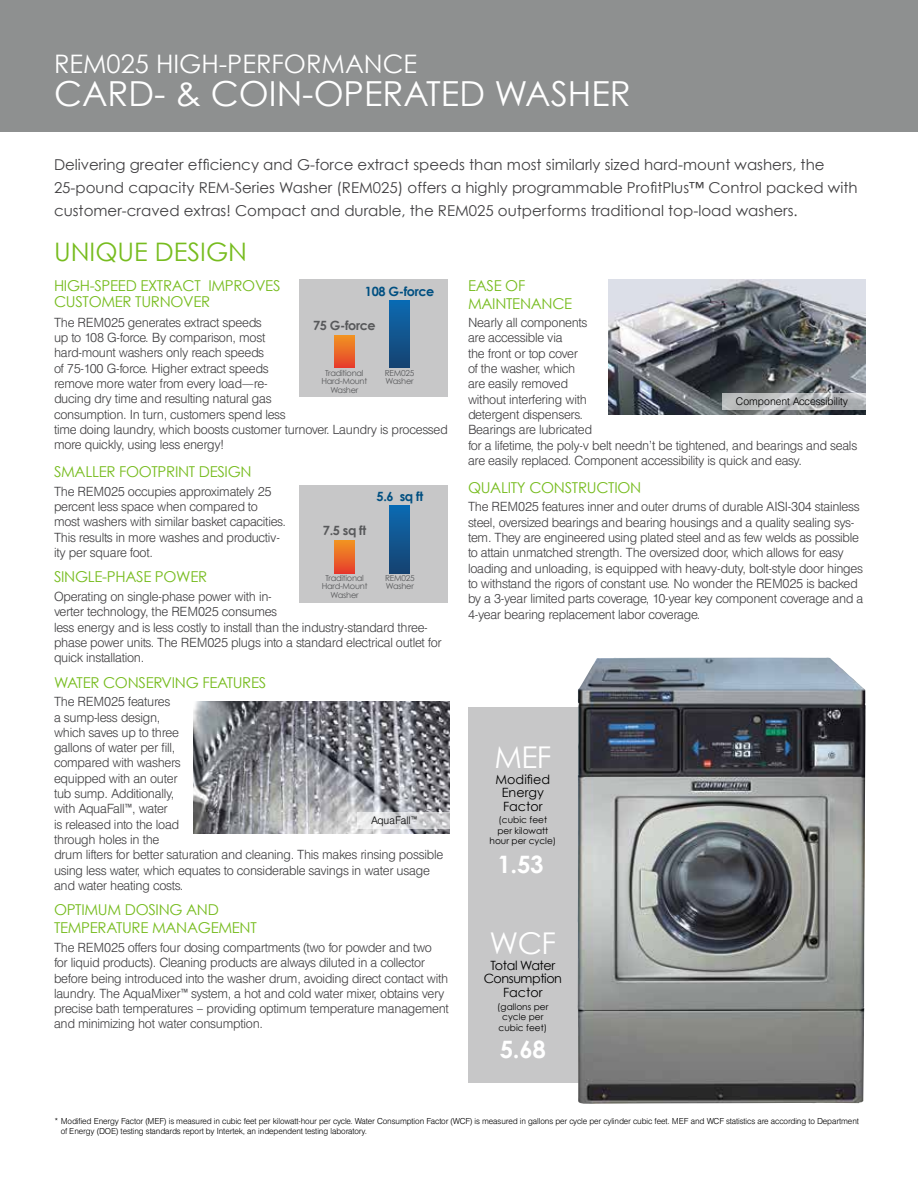
<style>
.page{position:relative;width:918px;height:1188px;background:#fff}
.page>*{position:absolute;margin:0;border:0;box-sizing:border-box;transform-origin:0 0}
.t1{font:34.5px "Century Gothic";color:#fff}
.t2{font:30px "Century Gothic";letter-spacing:-.02em;color:#fff}
.t3{font:25.5px "Century Gothic";color:#fff}
.t4{font:25.5px "Century Gothic";color:#77bc1f}
.t5{font:700 24px "Century Gothic";color:#fff}
.t6{font:15px/23.1px "Century Gothic";color:#414042}
.t7{font:15px/18px "Century Gothic";letter-spacing:-.02em;color:#77bc1f}
.t8{font:300 12.75px/15.3px "AT Triumvirate";letter-spacing:-.02em;color:#414042}
.t9{font:12.75px/13.5px "Century Gothic";letter-spacing:-.035em;color:#000;text-align:center}
.t10{font:12.75px/13.5px "Century Gothic";color:#000;text-align:center}
.t11{font:700 12.75px "Century Gothic";letter-spacing:-.03em;color:#004f81}
.t12{font:700 12.75px "Century Gothic";letter-spacing:-.03em;color:#58595b}
.t13{font:300 10.5px "AT Triumvirate";color:#000}
.t14{font:9px/10.5px "Century Gothic";color:#000;text-align:center}
.t15{font:300 8.25px/9.9px "AT Triumvirate";letter-spacing:-.01em;color:#000}
.t16{font:8.25px/8.2px "Century Gothic";letter-spacing:-.03em;color:#58595b;text-align:center}
</style>
<div class="page">
<img style="left:193px;top:702px;width:257px;height:131px">
<svg style="left:358px;top:812px;width:92px;height:16px"></svg>
<div style="left:0;top:0;width:918px;height:132px;background:#8e9090"></div>
<div style="left:468px;top:707px;width:274px;height:375px;background:#c7c7c8"></div>
<img style="left:577px;top:657px;width:289px;height:447px">
<img style="left:609px;top:279px;width:256px;height:135px">
<svg style="left:723px;top:393px;width:143px;height:16px;background:#bbbdbf"></svg>
<div style="left:300px;top:279px;width:148px;height:118px;background:#c7c7c8"></div>
<svg style="left:334px;top:335px;width:20px;height:33px"></svg>
<div style="left:389px;top:301px;width:20px;height:67px;background:linear-gradient(to bottom,#0c6ab1,#164270)"></div>
<div style="left:300px;top:485px;width:148px;height:118px;background:#c7c7c8"></div>
<svg style="left:335px;top:540px;width:20px;height:33px"></svg>
<div style="left:390px;top:506px;width:19px;height:67px;background:linear-gradient(to bottom,#0c6ab1,#164270)"></div>
<h3 class="t3" style="left:54px;top:48px;width:365px">REM025 HIGH-PERFORMANCE</h3>
<h1 class="t1" style="left:54px;top:73px;width:578px">CARD- &amp; COIN-OPERATED WASHER</h1>
<p class="t6" style="left:54px;top:153px;width:805px">Delivering greater efficiency and G-force extract speeds than most similarly sized hard-mount washers, the<br>25-pound capacity REM-Series Washer (REM025) offers a highly programmable ProfitPlus™ Control packed with customer-craved extras! Compact and durable, the REM025 outperforms traditional top-load washers.</p>
<h3 class="t4" style="left:54px;top:236px;width:195px">UNIQUE DESIGN</h3>
<p class="t7" style="left:54px;top:277px;width:228px;line-height:16.5px">HIGH-SPEED EXTRACT IMPROVES<br>CUSTOMER TURNOVER</p>
<p class="t8" style="left:54px;top:314px;width:395px">The REM025 generates extract speeds<br>up to 108 G-force. By comparison, most<br>hard-mount washers only reach speeds<br>of 75-100 G-force. Higher extract speeds<br>remove more water from every load—re-<br>ducing dry time and resulting natural gas<br>consumption. In turn, customers spend less<br>time doing laundry, which boosts customer turnover. Laundry is processed more quickly, using less energy!</p>
<p class="t7" style="left:54px;top:463px;width:199px">SMALLER FOOTPRINT DESIGN</p>
<p class="t8" style="left:54px;top:483px;width:234px">The REM025 occupies approximately 25 percent less space when compared to most washers with similar basket capacities.<br>This results in more washes and productiv&shy;ity per square foot.</p>
<p class="t7" style="left:54px;top:568px;width:155px">SINGLE-PHASE POWER</p>
<p class="t8" style="left:54px;top:589px;width:389px">Operating on single-phase power with in-<br>verter technology, the REM025 consumes<br>less energy and is less costly to install than the industry-standard three&shy;phase power units. The REM025 plugs into a standard electrical outlet for quick installation.</p>
<p class="t7" style="left:54px;top:673px;width:214px">WATER CONSERVING FEATURES</p>
<p class="t8" style="left:54px;top:694px;width:391px">The REM025 features<br>a sump-less design,<br>which saves up to three<br>gallons of water per fill,<br>compared with washers<br>equipped with an outer<br>tub sump. Additionally,<br>with AquaFall™, water<br>is released into the load<br>through holes in the<br>drum lifters for better saturation and cleaning. This makes rinsing possible using less water, which equates to considerable savings in water usage and water heating costs.</p>
<p class="t7" style="left:54px;top:901px;width:204px">OPTIMUM DOSING AND<br>TEMPERATURE MANAGEMENT</p>
<p class="t8" style="left:54px;top:940px;width:396px">The REM025 offers four dosing compartments (two for powder and two for liquid products). Cleaning products are always diluted in a collector before being introduced into the washer drum, avoiding direct contact with laundry. The AquaMixer™ system, a hot and cold water mixer, obtains very precise bath temperatures – providing optimum temperature management and minimizing hot water consumption.</p>
<p class="t11" style="left:365px;top:283px;width:71px">108 G-force</p>
<p class="t12" style="left:313px;top:317px;width:64px">75 G-force</p>
<p class="t16" style="left:322px;top:369px;width:47px">Traditional<br>Hard-Mount<br>Washer</p>
<p class="t16" style="left:385px;top:369px;width:31px;text-align:left">REM025<br>Washer</p>
<p class="t11" style="left:377px;top:489px;width:48px">5.6 sq ft</p>
<p class="t12" style="left:323px;top:522px;width:45px">7.5 sq ft</p>
<p class="t16" style="left:322px;top:574px;width:47px">Traditional<br>Hard-Mount<br>Washer</p>
<p class="t16" style="left:385px;top:574px;width:31px;text-align:left">REM025<br>Washer</p>
<p class="t13" style="left:371px;top:814px;width:48px">AquaFall™</p>
<p class="t7" style="left:468px;top:276px;width:106px">EASE OF<br>MAINTENANCE</p>
<p class="t8" style="left:468px;top:315px;width:391px">Nearly all components<br>are accessible via<br>the front or top cover<br>of the washer, which<br>are easily removed<br>without interfering with<br>detergent dispensers.<br>Bearings are lubricated<br>for a lifetime, the poly-v belt needn’t be tightened, and bearings and seals are easily replaced. Component accessibility is quick and easy.</p>
<p class="t7" style="left:468px;top:478px;width:175px">QUALITY CONSTRUCTION</p>
<p class="t8" style="left:468px;top:499px;width:397px">The REM025 features inner and outer drums of durable AISI-304 stainless steel, oversized bearings and bearing housings and a quality sealing sys&shy;tem. They are engineered using plated steel and as few welds as possible to attain unmatched strength. The oversized door, which allows for easy loading and unloading, is equipped with heavy-duty, bolt-style door hinges to withstand the rigors of constant use. No wonder the REM025 is backed by a 3-year limited parts coverage, 10-year key component coverage and a 4-year bearing replacement labor coverage.</p>
<p class="t13" style="left:736px;top:394px;width:114px">Component Accessibility</p>
<h2 class="t2" style="left:494px;top:739px;width:58px">MEF</h2>
<p class="t10" style="left:496px;top:772px;width:56px">Modified<br>Energy<br>Factor</p>
<p class="t14" style="left:490px;top:815px;width:68px">(cubic feet<br>per kilowatt hour per cycle)</p>
<h3 class="t5" style="left:497px;top:849px;width:48px">1.53</h3>
<h2 class="t2" style="left:490px;top:925px;width:68px">WCF</h2>
<p class="t9" style="left:484px;top:958px;width:80px">Total Water<br>Consumption<br>Factor</p>
<p class="t14" style="left:497px;top:1001px;width:53px">(gallons per cycle per cubic feet)</p>
<h3 class="t5" style="left:500px;top:1035px;width:48px">5.68</h3>
<p class="t15" style="left:61px;top:1116px;width:800px;text-indent:-7px">* Modified Energy Factor (MEF) is measured in cubic feet per kilowatt-hour per cycle. Water Consumption Factor (WCF) is measured in gallons per cycle per cylinder cubic feet. MEF and WCF statistics are according to Department of Energy (DOE) testing standards report by Intertek, an independent testing laboratory.</p>
</div>
